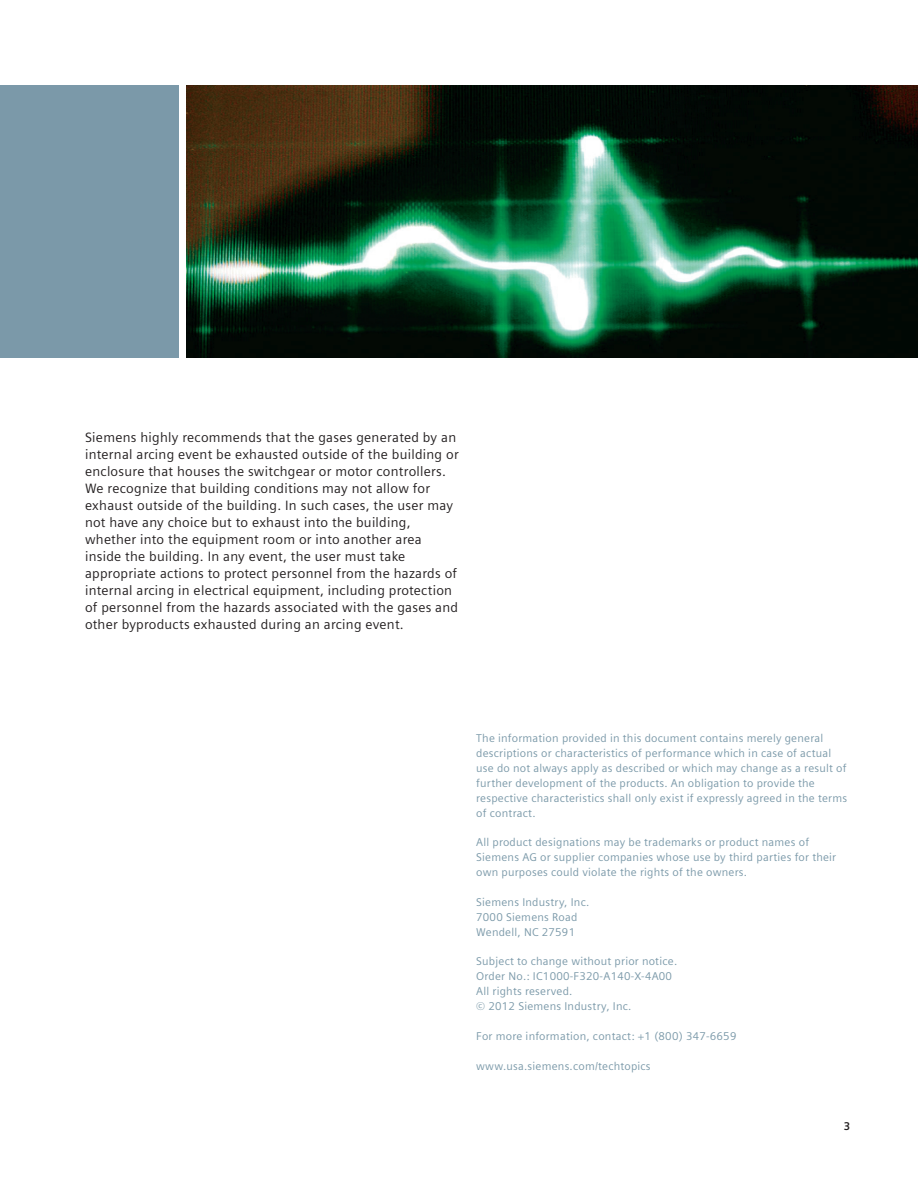
<style>
.page{position:relative;width:918px;height:1188px;background:#fff}
.page>*{position:absolute;margin:0;border:0;box-sizing:border-box;transform-origin:0 0}
.t1{font:13.5px/17px "Siemens Sans";letter-spacing:.02em;color:#231f20}
.t2{font:11.25px/14.9px "Siemens Sans";letter-spacing:.02em;color:#7b99a9}
.t3{font:700 11.25px "Siemens Sans";color:#231f20}
</style>
<div class="page">
<img style="left:187px;top:85px;width:731px;height:272px">
<div style="left:0;top:85px;width:178px;height:272px;background:#7b99a9"></div>
<p class="t1" style="left:85px;top:429px;width:375px">Siemens highly recommends that the gases generated by an internal arcing event be exhausted outside of the building or enclosure that houses the switchgear or motor controllers.<br>We recognize that building conditions may not allow for exhaust outside of the building. In such cases, the user may not have any choice but to exhaust into the building, whether into the equipment room or into another area inside the building. In any event, the user must take appropriate actions to protect personnel from the hazards of internal arcing in electrical equipment, including protection of personnel from the hazards associated with the gases and other byproducts exhausted during an arcing event.</p>
<p class="t2" style="left:476px;top:731px;width:372px">The information provided in this document contains merely general descriptions or characteristics of performance which in case of actual use do not always apply as described or which may change as a result of further development of the products. An obligation to provide the respective characteristics shall only exist if expressly agreed in the terms of contract.</p>
<p class="t2" style="left:476px;top:835px;width:362px">All product designations may be trademarks or product names of<br>Siemens AG or supplier companies whose use by third parties for their own purposes could violate the rights of the owners.</p>
<p class="t2" style="left:476px;top:895px;width:115px">Siemens Industry, Inc.<br>7000 Siemens Road<br>Wendell, NC 27591</p>
<p class="t2" style="left:476px;top:954px;width:203px">Subject to change without prior notice.<br>Order No.: IC1000-F320-A140-X-4A00<br>All rights reserved.<br>© 2012 Siemens Industry, Inc.</p>
<p class="t2" style="left:476px;top:1029px;width:262px">For more information, contact: +1 (800) 347-6659</p>
<p class="t2" style="left:476px;top:1058px;width:176px">www.usa.siemens.com/techtopics</p>
<p class="t3" style="left:844px;top:1120px;width:8px">3</p>
</div>
